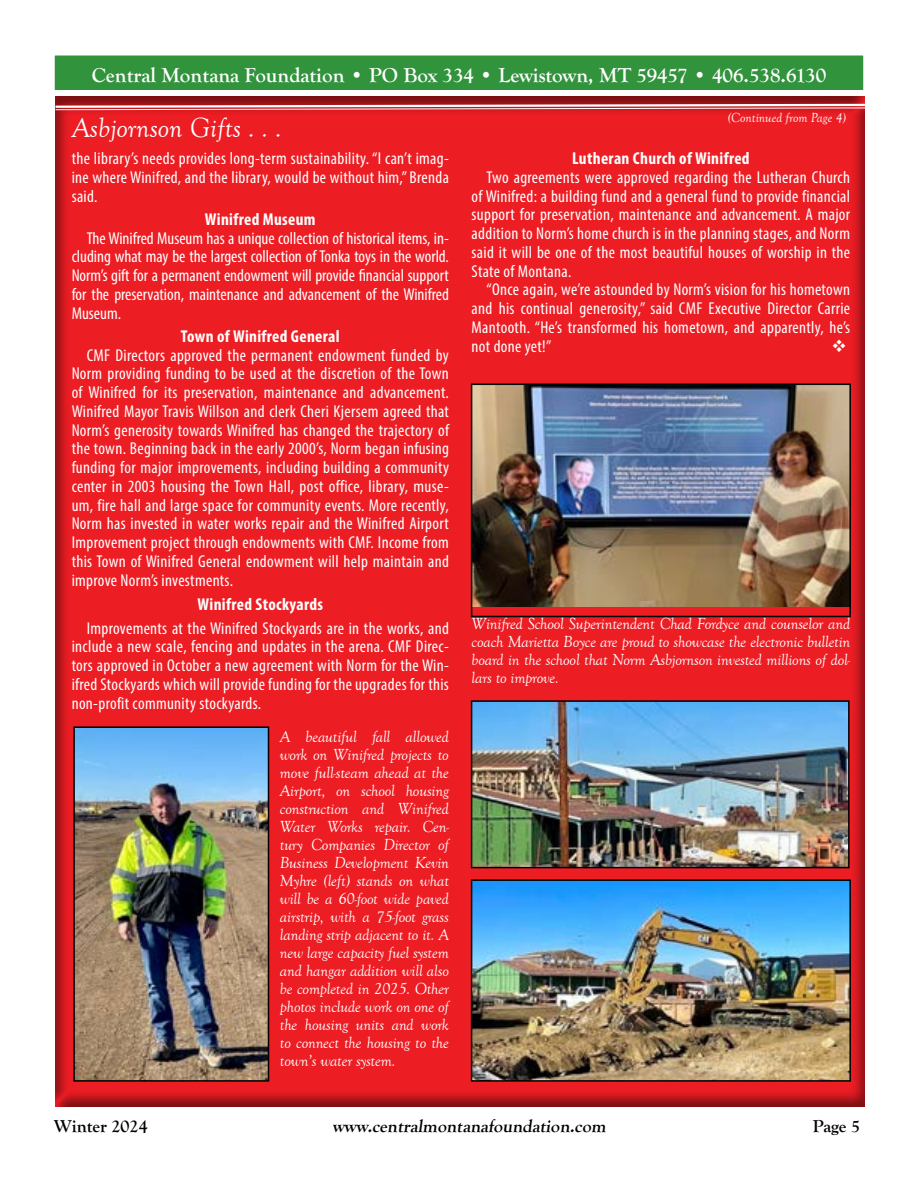
<style>
.page{position:relative;width:918px;height:1188px;background:#fff}
.page>*{position:absolute;margin:0;border:0;box-sizing:border-box;transform-origin:0 0}
.t1{font:italic 28.5px "Goudy Old Style T";color:#fff}
.t2{font:700 21px "Goudy Old Style T";color:#fff}
.t3{font:700 18px "Goudy Old Style T";color:#000}
.t4{font:condensed 17.25px/18.8px "Myriad Pro";letter-spacing:.02em;color:#fff;text-align:justify}
.t5{font:700 condensed 17.25px "Myriad Pro";letter-spacing:.02em;color:#fff}
.t6{font:italic 16.5px/18px "Goudy Old Style T";letter-spacing:-.01em;color:#fff;text-align:justify}
.t7{font:italic 13.5px "Goudy Old Style T";color:#fff}
</style>
<div class="page">
<div style="left:54px;top:55px;width:810px;height:36px;background:#32933d"></div>
<div style="left:53px;top:54px;width:812px;height:38px;border:2px solid #fff"></div>
<div style="left:43px;top:83px;width:835px;height:1025px;background:#000;opacity:.5"></div>
<img style="left:474px;top:387px;width:374px;height:219px">
<div style="left:471px;top:384px;width:380px;height:233px;border:2px solid #000"></div>
<img style="left:76px;top:729px;width:190px;height:350px">
<div style="left:73px;top:726px;width:196px;height:356px;border:2px solid #000"></div>
<img style="left:474px;top:703px;width:373px;height:162px">
<div style="left:471px;top:700px;width:379px;height:168px;border:2px solid #000"></div>
<svg style="left:53px;top:103px;width:815px;height:7px"></svg>
<img style="left:474px;top:882px;width:374px;height:197px">
<div style="left:471px;top:879px;width:380px;height:203px;border:2px solid #000"></div>
<svg style="left:833px;top:339px;width:12px;height:13px"></svg>
<p class="t2" style="left:92px;top:63px;width:736px">Central Montana Foundation • PO Box 334 • Lewistown, MT 59457 • 406.538.6130</p>
<h1 class="t1" style="left:72px;top:112px;width:212px">Asbjornson Gifts . . .</h1>
<p class="t7" style="left:728px;top:111px;width:120px">(Continued from Page 4)</p>
<p class="t4" style="left:72px;top:149px;width:379px">the library’s needs provides long-term sustainability. “I can’t imag&shy;ine where Winifred, and the library, would be without him,” Brenda said.</p>
<p class="t5" style="left:205px;top:208px;width:112px">Winifred Museum</p>
<p class="t4" style="left:72px;top:228px;width:379px;text-indent:15px">The Winifred Museum has a unique collection of historical items, in&shy;cluding what may be the largest collection of Tonka toys in the world.<br>Norm’s gift for a permanent endowment will provide financial support for the preservation, maintenance and advancement of the Winifred Museum.</p>
<p class="t5" style="left:181px;top:325px;width:160px">Town of Winifred General</p>
<p class="t4" style="left:72px;top:345px;width:379px;text-indent:15px">CMF Directors approved the permanent endowment funded by Norm providing funding to be used at the discretion of the Town of Winifred for its preservation, maintenance and advancement.<br>Winifred Mayor Travis Willson and clerk Cheri Kjersem agreed that Norm’s generosity towards Winifred has changed the trajectory of the town. Beginning back in the early 2000’s, Norm began infusing funding for major improvements, including building a community center in 2003 housing the Town Hall, post office, library, muse&shy;um, fire hall and large space for community events. More recently, Norm has invested in water works repair and the Winifred Airport Improvement project through endowments with CMF. Income from this Town of Winifred General endowment will help maintain and improve Norm’s investments.</p>
<p class="t5" style="left:198px;top:594px;width:127px">Winifred Stockyards</p>
<p class="t4" style="left:72px;top:618px;width:379px;text-indent:15px">Improvements at the Winifred Stockyards are in the works, and include a new scale, fencing and updates in the arena. CMF Direc&shy;tors approved in October a new agreement with Norm for the Win&shy;ifred Stockyards which will provide funding for the upgrades for this non-profit community stockyards.</p>
<p class="t6" style="left:280px;top:728px;width:171px">A beautiful fall allowed work on Winifred projects to move full-steam ahead at the Airport, on school housing construction and Winifred Water Works repair. Cen&shy;tury Companies Director of Business Development Kevin Myhre (left) stands on what will be a 60-foot wide paved airstrip, with a 75-foot grass landing strip adjacent to it. A new large capacity fuel system and hangar addition will also be completed in 2025. Other photos include work on one of the housing units and work to connect the housing to the town’s water system.</p>
<p class="t5" style="left:572px;top:148px;width:179px">Lutheran Church of Winifred</p>
<p class="t4" style="left:472px;top:168px;width:380px;text-indent:15px">Two agreements were approved regarding the Lutheran Church of Winifred: a building fund and a general fund to provide financial support for preservation, maintenance and advancement. A major addition to Norm’s home church is in the planning stages, and Norm said it will be one of the most beautiful houses of worship in the State of Montana.</p>
<p class="t4" style="left:472px;top:280px;width:380px;text-indent:15px">“Once again, we’re astounded by Norm’s vision for his hometown and his continual generosity,” said CMF Executive Director Carrie Mantooth. “He’s transformed his hometown, and apparently, he’s not done yet!”</p>
<p class="t6" style="left:472px;top:615px;width:380px">Winifred School Superintendent Chad Fordyce and counselor and coach Marietta Boyce are proud to showcase the electronic bulletin board in the school that Norm Asbjornson invested millions of dol&shy;lars to improve.</p>
<p class="t3" style="left:54px;top:1116px;width:95px">Winter 2024</p>
<p class="t3" style="left:332px;top:1116px;width:278px">www.centralmontanafoundation.com</p>
<p class="t3" style="left:813px;top:1116px;width:49px">Page 5</p>
</div>
